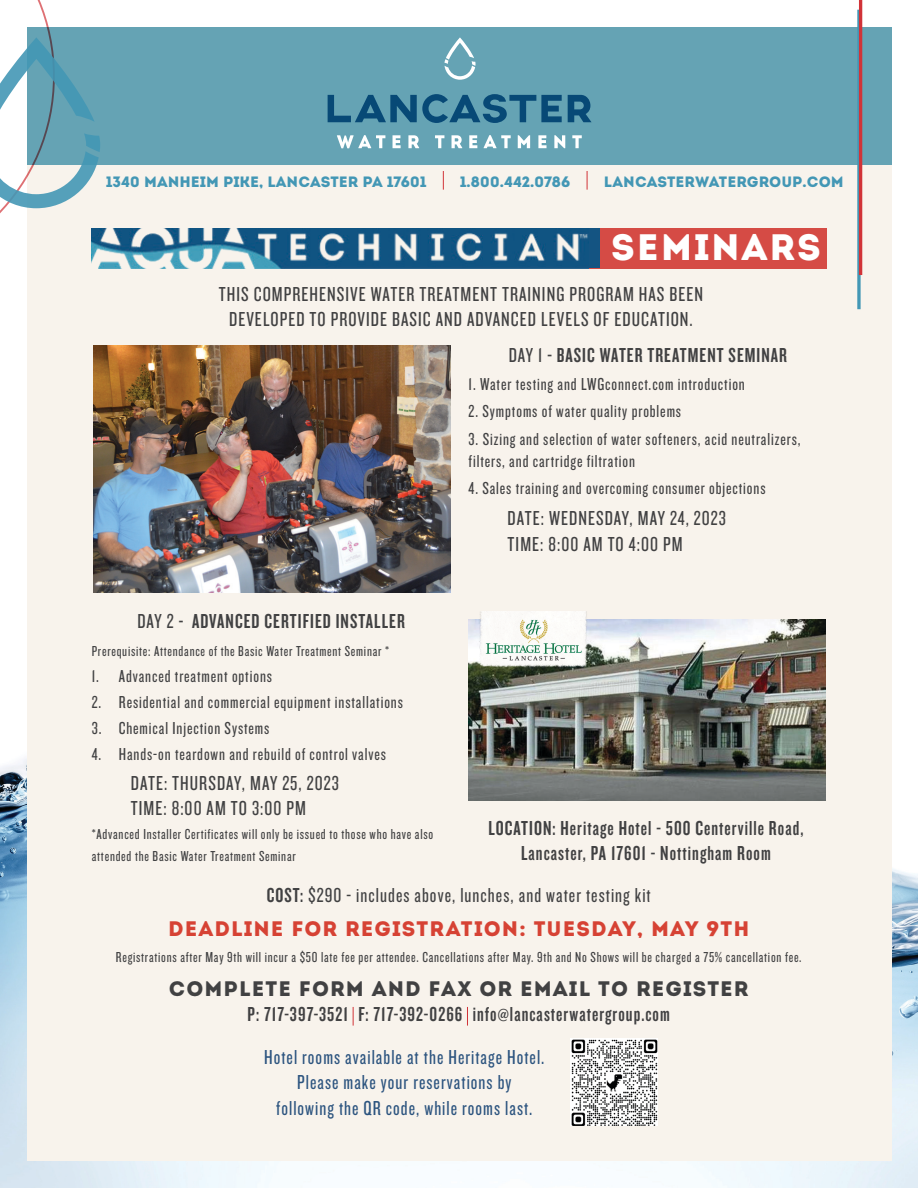
<style>
.page{position:relative;width:918px;height:1188px;background:#fff}
.page>*{position:absolute;margin:0;border:0;box-sizing:border-box;transform-origin:0 0}
.t1{font:36.75px "Intro";letter-spacing:.05em;color:#fff}
.t2{font:21px "Knockout HTF28 Junior Featherwt";letter-spacing:.05em;color:#414142}
.t3{font:21px/25.2px "Knockout HTF48 Featherweight";letter-spacing:.05em;color:#414142;text-align:center}
.t4{font:21px "Knockout HTF28 Junior Featherwt";letter-spacing:.05em;color:#2c547f}
.t5{font:21px "Intro";letter-spacing:.05em;color:#d64234}
.t6{font:21px "Intro";letter-spacing:.05em;color:#414142}
.t7{font:18px/21.6px "Knockout HTF28 Junior Featherwt";letter-spacing:.05em;color:#414142}
.t8{font:15px/21.6px "Knockout HTF28 Junior Featherwt";letter-spacing:.05em;color:#414142}
.t9{font:15px "Intro";color:#4397b5}
.s1{font-family:"Knockout HTF28 Junior Featherwt"}
.s2{font-family:"Knockout HTF48 Featherweight"}
</style>
<div class="page">
<img style="left:0;top:758px;width:918px;height:430px">
<div style="left:27px;top:27px;width:865px;height:1134px;background:#f8f3ec"></div>
<div style="left:27px;top:27px;width:865px;height:137px;background:#65a3b4"></div>
<svg style="left:0;top:0;width:100px;height:269px"></svg>
<svg style="left:857px;top:10px;width:4px;height:299px"></svg>
<hr style="left:859px;top:0;width:3px;height:275px;background:#d13338">
<svg style="left:337px;top:135px;width:48px;height:13px"></svg>
<svg style="left:393px;top:135px;width:8px;height:13px"></svg>
<svg style="left:408px;top:135px;width:12px;height:13px"></svg>
<svg style="left:435px;top:135px;width:9px;height:13px"></svg>
<svg style="left:452px;top:135px;width:11px;height:13px"></svg>
<svg style="left:469px;top:135px;width:8px;height:13px"></svg>
<svg style="left:484px;top:135px;width:27px;height:13px"></svg>
<svg style="left:518px;top:135px;width:12px;height:13px"></svg>
<svg style="left:538px;top:135px;width:9px;height:13px"></svg>
<svg style="left:554px;top:135px;width:11px;height:13px"></svg>
<svg style="left:572px;top:135px;width:10px;height:13px"></svg>
<svg style="left:444px;top:37px;width:32px;height:43px"></svg>
<svg style="left:328px;top:94px;width:264px;height:29px"></svg>
<svg style="left:443px;top:171px;width:1px;height:19px"></svg>
<svg style="left:587px;top:171px;width:1px;height:19px"></svg>
<img style="left:92px;top:228px;width:497px;height:40px">
<div style="left:589px;top:228px;width:237px;height:40px;background:#d54b45"></div>
<div style="left:589px;top:228px;width:10px;height:40px;background:#145482"></div>
<img style="left:93px;top:345px;width:357px;height:248px">
<img style="left:469px;top:619px;width:357px;height:182px">
<img style="left:479px;top:611px;width:111px;height:57px">
<svg style="left:353px;top:1007px;width:1px;height:19px"></svg>
<svg style="left:467px;top:1007px;width:1px;height:19px"></svg>
<img style="left:571px;top:1039px;width:87px;height:87px">
<p class="t9" style="left:106px;top:172px;width:322px">1340 MANHEIM PIKE, LANCASTER PA 17601</p>
<p class="t9" style="left:460px;top:172px;width:112px">1.800.442.0786</p>
<p class="t9" style="left:604px;top:172px;width:241px">LANCASTERWATERGROUP.COM</p>
<p class="t1" style="left:611px;top:225px;width:211px">SEMINARS</p>
<p class="t2" style="left:219px;top:284px;width:486px">THIS COMPREHENSIVE WATER TREATMENT TRAINING PROGRAM HAS BEEN</p>
<p class="t2" style="left:229px;top:309px;width:465px">DEVELOPED TO PROVIDE BASIC AND ADVANCED LEVELS OF EDUCATION.</p>
<p class="t3" style="left:509px;top:343px;width:280px"><span class="s1">DAY 1</span> - BASIC WATER TREATMENT SEMINAR</p>
<p class="t7" style="left:469px;top:373px;width:278px">1. Water testing and LWGconnect.com introduction</p>
<p class="t7" style="left:469px;top:401px;width:214px">2. Symptoms of water quality problems</p>
<p class="t7" style="left:469px;top:429px;width:333px">3. Sizing and selection of water softeners, acid neutralizers, filters, and cartridge filtration</p>
<p class="t7" style="left:469px;top:478px;width:298px">4. Sales training and overcoming consumer objections</p>
<p class="t2" style="left:508px;top:508px;width:220px">DATE: WEDNESDAY, MAY 24, 2023</p>
<p class="t2" style="left:508px;top:533px;width:176px">TIME: 8:00 AM TO 4:00 PM</p>
<p class="t3" style="left:137px;top:609px;width:269px"><span class="s1">DAY 2</span> - ADVANCED CERTIFIED INSTALLER</p>
<p class="t8" style="left:92px;top:640px;width:299px">Prerequisite: Attendance of the Basic Water Treatment Seminar *</p>
<p class="t7" style="left:92px;top:666px;width:182px">1. Advanced treatment options</p>
<p class="t7" style="left:92px;top:692px;width:313px">2. Residential and commercial equipment installations</p>
<p class="t7" style="left:92px;top:718px;width:179px">3. Chemical Injection Systems</p>
<p class="t7" style="left:92px;top:744px;width:296px">4. Hands-on teardown and rebuild of control valves</p>
<p class="t2" style="left:131px;top:773px;width:209px">DATE: THURSDAY, MAY 25, 2023</p>
<p class="t2" style="left:131px;top:798px;width:177px">TIME: 8:00 AM TO 3:00 PM</p>
<p class="t8" style="left:92px;top:824px;width:343px">*Advanced Installer Certificates will only be issued to those who have also attended the Basic Water Treatment Seminar</p>
<p class="t3" style="left:488px;top:816px;width:317px">LOCATION: Heritage Hotel - 500 Centerville Road,<br>Lancaster, PA 17601 - Nottingham Room</p>
<p class="t2" style="left:267px;top:885px;width:386px"><span class="s2">COST:</span> $290 - includes above, lunches, and water testing kit</p>
<p class="t5" style="left:168px;top:917px;width:583px">DEADLINE FOR REGISTRATION: TUESDAY, MAY 9TH</p>
<p class="t8" style="left:116px;top:946px;width:687px">Registrations after May 9th will incur a $50 late fee per attendee. Cancellations after May. 9th and No Shows will be charged a 75% cancellation fee.</p>
<p class="t6" style="left:169px;top:976px;width:581px">COMPLETE FORM AND FAX OR EMAIL TO REGISTER</p>
<p class="t3" style="left:248px;top:1002px;width:424px">P: 717-397-3521 F: 717-392-0266 info@lancasterwatergroup.com</p>
<p class="t4" style="left:264px;top:1047px;width:282px">Hotel rooms available at the Heritage Hotel.</p>
<p class="t4" style="left:297px;top:1072px;width:216px">Please make your reservations by</p>
<p class="t4" style="left:276px;top:1097px;width:258px">following the QR code, while rooms last.</p>
</div>
